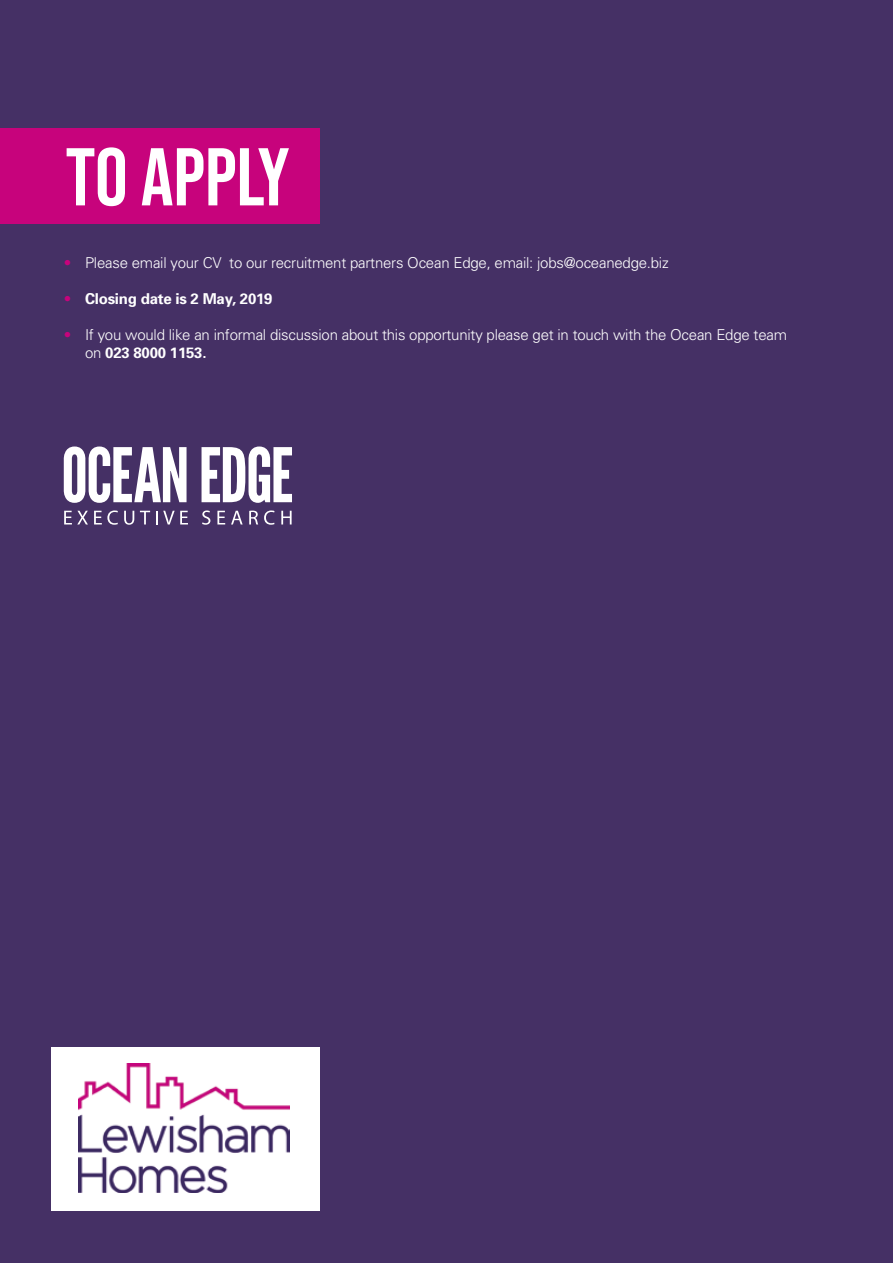
<style>
.page{position:relative;width:893px;height:1263px;background:#453065}
.page>*{position:absolute;margin:0;border:0;box-sizing:border-box;transform-origin:0 0}
.t1{font:81.75px "Bebas Neue";color:#fff}
.t2{font:300 15px/18px "Univers";letter-spacing:-.015em;color:#fff}
.t3{font:700 15px "Univers";letter-spacing:-.015em;color:#fff}
.s1{color:#c7037c}
.s2{font-weight:300;color:#c7037c}
.s3{font-weight:700}
</style>
<div class="page">
<svg style="left:64px;top:446px;width:123px;height:57px"></svg>
<svg style="left:202px;top:446px;width:90px;height:57px"></svg>
<svg style="left:64px;top:511px;width:24px;height:13px"></svg>
<svg style="left:94px;top:510px;width:24px;height:15px"></svg>
<svg style="left:124px;top:511px;width:10px;height:14px"></svg>
<svg style="left:140px;top:511px;width:10px;height:13px"></svg>
<svg style="left:156px;top:511px;width:32px;height:13px"></svg>
<svg style="left:202px;top:510px;width:8px;height:15px"></svg>
<svg style="left:217px;top:511px;width:8px;height:13px"></svg>
<svg style="left:231px;top:511px;width:12px;height:13px"></svg>
<svg style="left:249px;top:511px;width:9px;height:13px"></svg>
<svg style="left:264px;top:510px;width:11px;height:15px"></svg>
<svg style="left:281px;top:511px;width:11px;height:13px"></svg>
<div style="left:51px;top:1047px;width:268px;height:163px;background:#fff"></div>
<div style="left:0;top:128px;width:319px;height:96px;background:#c7037c"></div>
<img style="left:78px;top:1063px;width:211px;height:129px">
<h1 class="t1" style="left:66px;top:131px;width:226px">TO APPLY</h1>
<p class="t2" style="left:64px;top:254px;width:606px"><span class="s1">•</span> Please email your CV to our recruitment partners Ocean Edge, email: jobs@oceanedge.biz</p>
<p class="t3" style="left:64px;top:289px;width:210px"><span class="s2">•</span> Closing date is 2 May, 2019</p>
<p class="t2" style="left:85px;top:326px;width:703px;text-indent:-21px"><span class="s1">•</span> If you would like an informal discussion about this opportunity please get in touch with the Ocean Edge team on <span class="s3">023 8000 1153.</span></p>
</div>
